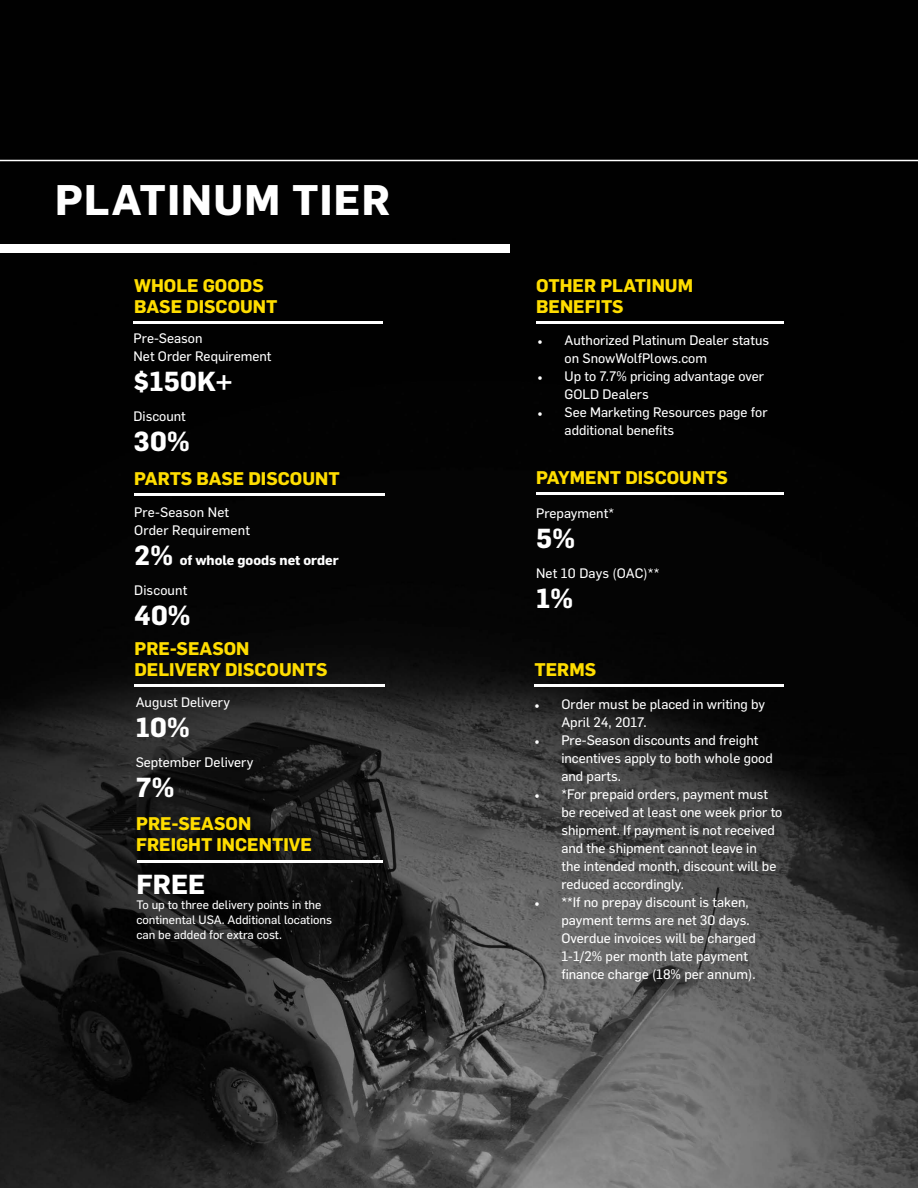
<style>
.page{position:relative;width:918px;height:1188px;background:#fff}
.page>*{position:absolute;margin:0;border:0;box-sizing:border-box;transform-origin:0 0}
.t1{font:700 42px "Flama";letter-spacing:.03em;color:#fff}
.t2{font:700 27px "Flama";letter-spacing:.01em;color:#fff}
.t3{font:700 18px/21px "Flama";color:#fd0}
.t4{font:13.5px/18px "Flama Basic";color:#fff}
.t5{font:700 13.5px "Flama";color:#fff}
.t6{font:12px/15px "Flama Basic";color:#fff}
.s1{font-size:27px}
.s2{font-family:"Minion Pro"}
</style>
<div class="page">
<img style="left:0;top:0;width:918px;height:1188px">
<hr style="left:133px;top:321px;width:250px;height:3px;background:#fff">
<hr style="left:536px;top:492px;width:248px;height:2px;background:#fff">
<hr style="left:134px;top:684px;width:250px;height:3px;background:#fff">
<hr style="left:134px;top:494px;width:250px;height:2px;background:#fff">
<hr style="left:534px;top:684px;width:250px;height:2px;background:#fff">
<hr style="left:536px;top:321px;width:248px;height:2px;background:#fff">
<hr style="left:137px;top:861px;width:246px;height:2px;background:#fff">
<div style="left:0;top:244px;width:509px;height:9px;background:#fff"></div>
<hr style="left:2px;top:162px;width:916px;height:2px;background:#000">
<hr style="left:0;top:160px;width:918px;height:1px;background:#fff">
<h1 class="t1" style="left:55px;top:169px;width:337px">PLATINUM TIER</h1>
<h3 class="t3" style="left:134px;top:273px;width:145px">WHOLE GOODS<br>BASE DISCOUNT</h3>
<p class="t4" style="left:134px;top:328px;width:140px">Pre-Season<br>Net Order Requirement</p>
<h2 class="t2" style="left:134px;top:362px;width:100px">$150K+</h2>
<p class="t4" style="left:134px;top:406px;width:54px">Discount</p>
<h2 class="t2" style="left:134px;top:422px;width:58px">30%</h2>
<h3 class="t3" style="left:134px;top:467px;width:207px">PARTS BASE DISCOUNT</h3>
<p class="t4" style="left:134px;top:502px;width:117px">Pre-Season Net<br>Order Requirement</p>
<p class="t5" style="left:134px;top:550px;width:206px"><span class="s1">2%</span> of whole goods net order</p>
<p class="t4" style="left:134px;top:580px;width:55px">Discount</p>
<h2 class="t2" style="left:134px;top:596px;width:58px">40%</h2>
<h3 class="t3" style="left:134px;top:637px;width:195px">PRE-SEASON<br>DELIVERY DISCOUNTS</h3>
<p class="t4" style="left:136px;top:693px;width:96px">August Delivery</p>
<h2 class="t2" style="left:136px;top:708px;width:56px">10%</h2>
<p class="t4" style="left:136px;top:753px;width:119px">September Delivery</p>
<h2 class="t2" style="left:136px;top:768px;width:40px">7%</h2>
<h3 class="t3" style="left:136px;top:812px;width:177px">PRE-SEASON<br>FREIGHT INCENTIVE</h3>
<h2 class="t2" style="left:136px;top:865px;width:71px">FREE</h2>
<p class="t6" style="left:136px;top:897px;width:197px">To up to three delivery points in the continental USA. Additional locations can be added for extra cost.</p>
<h3 class="t3" style="left:536px;top:273px;width:158px;line-height:21.6px">OTHER PLATINUM<br>BENEFITS</h3>
<p class="t4" style="left:565px;top:330px;width:206px;text-indent:-27px"><span class="s2">•</span> Authorized Platinum Dealer status on SnowWolfPlows.com</p>
<p class="t4" style="left:565px;top:366px;width:201px;text-indent:-27px"><span class="s2">•</span> Up to 7.7% pricing advantage over<br>GOLD Dealers</p>
<p class="t4" style="left:565px;top:402px;width:204px;text-indent:-27px"><span class="s2">•</span> See Marketing Resources page for additional benefits</p>
<h3 class="t3" style="left:536px;top:466px;width:193px">PAYMENT DISCOUNTS</h3>
<p class="t4" style="left:536px;top:503px;width:80px">Prepayment*</p>
<h2 class="t2" style="left:536px;top:519px;width:40px">5%</h2>
<p class="t4" style="left:536px;top:563px;width:125px">Net 10 Days (OAC)**</p>
<h2 class="t2" style="left:536px;top:579px;width:39px">1%</h2>
<h3 class="t3" style="left:534px;top:658px;width:63px">TERMS</h3>
<p class="t4" style="left:561px;top:694px;width:205px;text-indent:-27px"><span class="s2">•</span> Order must be placed in writing by<br>April 24, 2017.</p>
<p class="t4" style="left:561px;top:730px;width:213px;text-indent:-27px"><span class="s2">•</span> Pre-Season discounts and freight incentives apply to both whole good and parts.</p>
<p class="t4" style="left:561px;top:784px;width:223px;text-indent:-27px"><span class="s2">•</span> *For prepaid orders, payment must be received at least one week prior to shipment. If payment is not received and the shipment cannot leave in<br>the intended month, discount will be reduced accordingly.</p>
<p class="t4" style="left:561px;top:892px;width:196px;text-indent:-27px"><span class="s2">•</span> **If no prepay discount is taken, payment terms are net 30 days.<br>Overdue invoices will be charged<br>1-1/2% per month late payment finance charge (18% per annum).</p>
</div>
